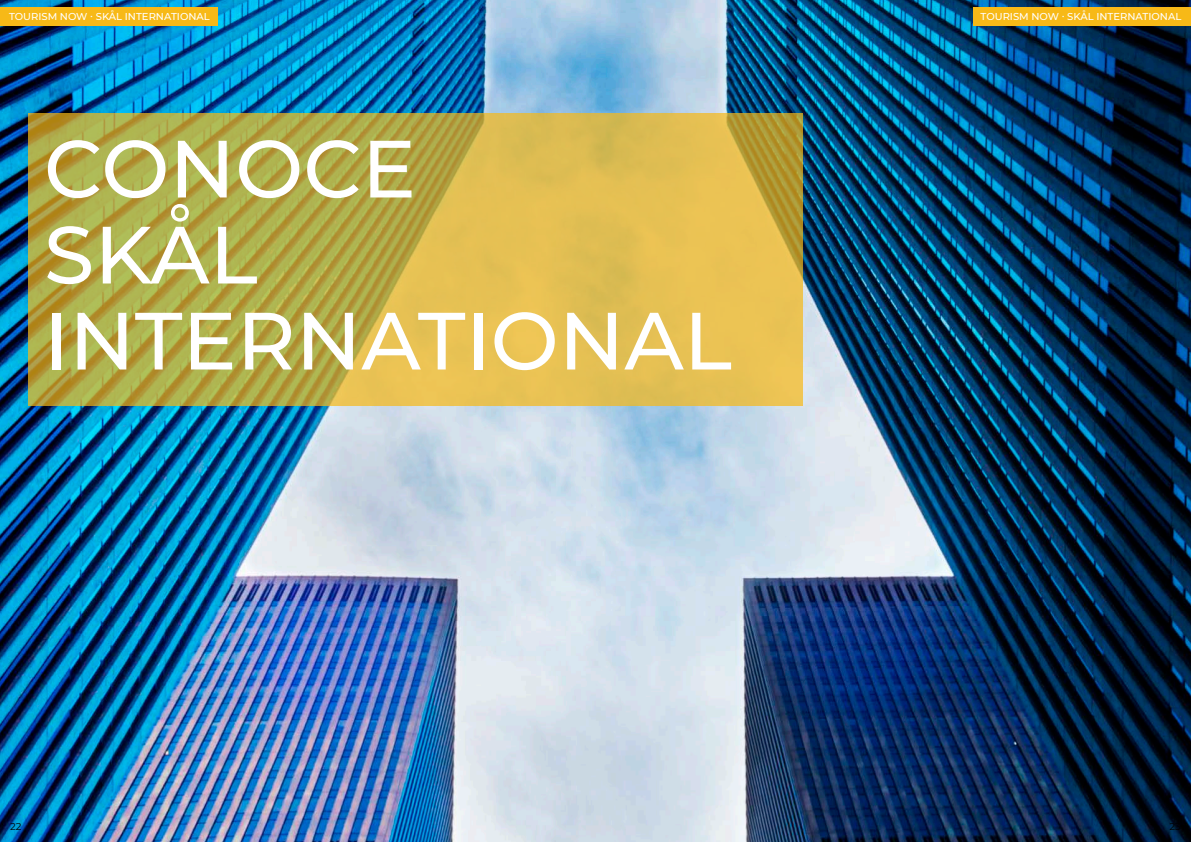
<style>
.page{position:relative;width:1191px;height:842px;background:#fff}
.page>*{position:absolute;margin:0;border:0;box-sizing:border-box;transform-origin:0 0}
._81_Bold_Left{font:500 81px/86px "Montserrat";color:#fff}
.t1{font:500 10px "Montserrat";color:#fff}
.t2{font:10px "Montserrat";color:#000}
</style>
<div class="page">
<img style="left:0;top:0;width:1191px;height:842px">
<svg style="left:28px;top:113px;width:774px;height:292px;background:#c9b24b"></svg>
<div style="left:0;top:7px;width:218px;height:19px;background:#f7b917"></div>
<div style="left:972px;top:7px;width:219px;height:19px;background:#f7b917"></div>
<p class="t1" style="left:9px;top:9px;width:202px">TOURISM NOW · SKÅL INTERNATIONAL</p>
<p class="t1" style="left:980px;top:9px;width:202px">TOURISM NOW · SKÅL INTERNATIONAL</p>
<p class="_81_Bold_Left" style="left:44px;top:122px;width:374px">CONOCE</p>
<p class="_81_Bold_Left" style="left:44px;top:208px;width:689px">SKÅL<br>INTERNATIONAL</p>
<p class="t2" style="left:10px;top:820px;width:13px">22</p>
<p class="t2" style="left:1169px;top:820px;width:13px">23</p>
</div>
